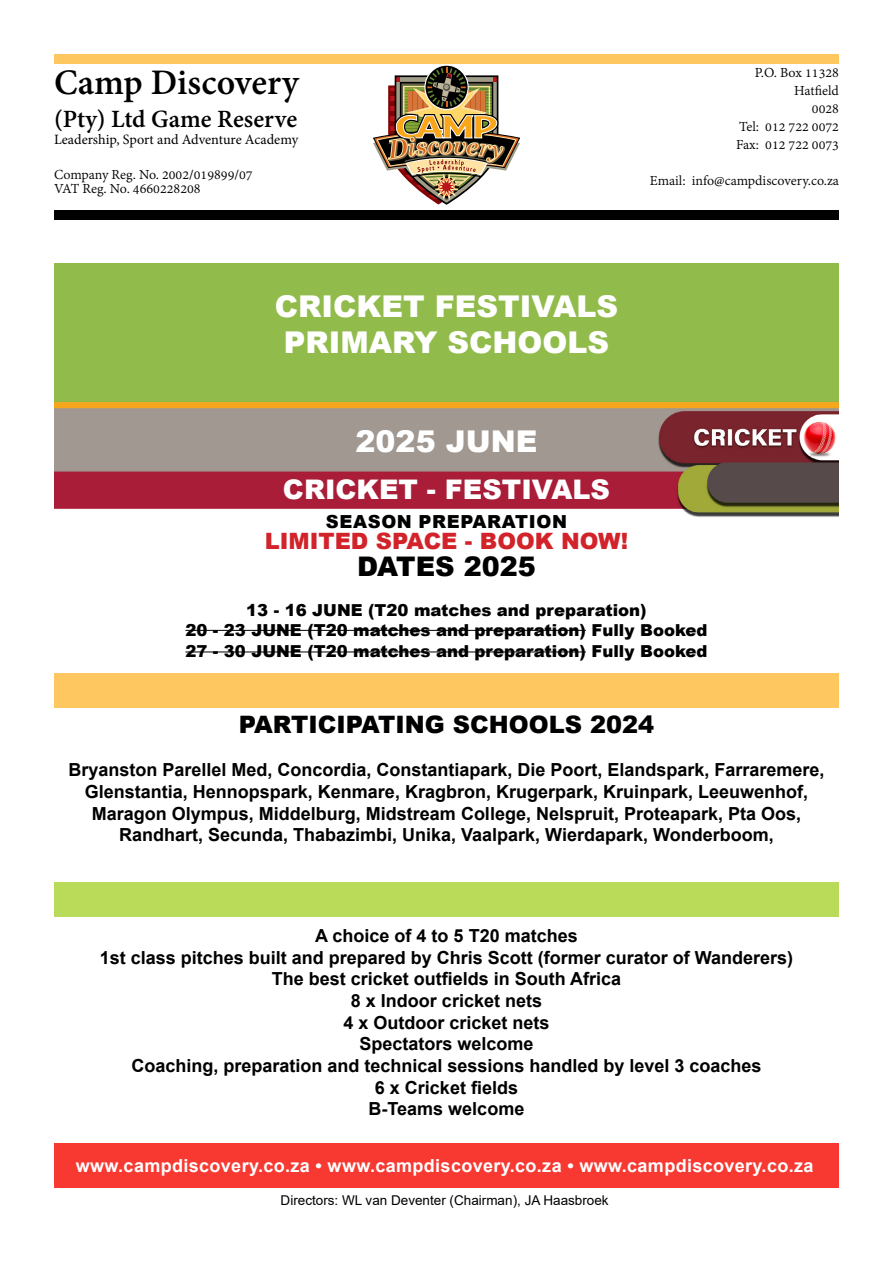
<style>
.page{position:relative;width:893px;height:1263px;background:#fff}
.page>*{position:absolute;margin:0;border:0;box-sizing:border-box;transform-origin:0 0}
.t1{font:700 39px "Adobe Devanagari";color:#000}
.t2{font:900 30px/36px "Arial";color:#fff}
.t3{font:700 27px "Adobe Devanagari";color:#000}
.t4{font:900 27px "Arial";color:#fff}
.t5{font:900 27px "Arial";color:#000}
.t6{font:900 24px "Arial";color:#000}
.t7{font:900 22.5px "Arial";color:#d2232a}
.t8{font:700 18px/21.6px "Arial";color:#000;text-align:center}
.t9{font:700 18px "Arial";letter-spacing:.02em;color:#fff}
.t10{font:900 18px "Arial";letter-spacing:.035em;color:#000}
.t11{font:900 16.5px/19.8px "Arial";color:#000;text-align:center}
.t12{font:15px/18px "Adobe Devanagari";color:#000;text-align:right}
.t13{font:14.25px "Minion Pro";letter-spacing:-.005em;color:#000}
.t14{font:13.5px "Arial";color:#000}
</style>
<div class="page">
<img style="left:373px;top:65px;width:147px;height:140px">
<div style="left:54px;top:210px;width:785px;height:9px;background:#000"></div>
<div style="left:54px;top:54px;width:785px;height:9px;background:#ffc75f"></div>
<div style="left:54px;top:263px;width:785px;height:140px;background:#91bc4b"></div>
<img style="left:54px;top:402px;width:785px;height:115px">
<hr style="left:185px;top:630px;width:401px;height:1px;background:#000">
<hr style="left:185px;top:651px;width:401px;height:1px;background:#000">
<div style="left:54px;top:882px;width:785px;height:34px;background:#b9db59"></div>
<div style="left:54px;top:673px;width:785px;height:35px;background:#ffc75f"></div>
<div style="left:54px;top:1144px;width:785px;height:44px;background:#f83931"></div>
<h1 class="t1" style="left:54px;top:60px;width:247px">Camp Discovery</h1>
<h3 class="t3" style="left:54px;top:103px;width:245px">(Pty) Ltd Game Reserve</h3>
<p class="t13" style="left:54px;top:130px;width:246px">Leadership, Sport and Adventure Academy</p>
<p class="t12" style="left:54px;top:169px;width:200px;line-height:13.5px;text-align:left">Company Reg. No. 2002/019899/07<br>VAT Reg. No. 4660228208</p>
<p class="t12" style="left:736px;top:65px;width:104px">P.O. Box 11328<br>Hatfield<br>0028<br>Tel: 012 722 0072<br>Fax: 012 722 0073</p>
<p class="t12" style="left:650px;top:173px;width:191px">Email: info@campdiscovery.co.za</p>
<h2 class="t2" style="left:275px;top:288px;width:345px">CRICKET FESTIVALS<br>PRIMARY SCHOOLS</h2>
<h2 class="t2" style="left:356px;top:422px;width:183px">2025 JUNE</h2>
<h3 class="t4" style="left:283px;top:470px;width:328px">CRICKET - FESTIVALS</h3>
<p class="t7" style="left:265px;top:524px;width:365px">LIMITED SPACE - BOOK NOW!</p>
<p class="t10" style="left:326px;top:508px;width:243px">SEASON PREPARATION</p>
<h3 class="t5" style="left:357px;top:547px;width:180px">DATES 2025</h3>
<p class="t11" style="left:185px;top:600px;width:524px">13 - 16 JUNE (T20 matches and preparation)<br>20 - 23 JUNE (T20 matches and preparation) Fully Booked</p>
<p class="t11" style="left:185px;top:641px;width:524px">27 - 30 JUNE (T20 matches and preparation) Fully Booked</p>
<h3 class="t6" style="left:239px;top:707px;width:417px">PARTICIPATING SCHOOLS 2024</h3>
<p class="t8" style="left:68px;top:759px;width:758px">Bryanston Parellel Med, Concordia, Constantiapark, Die Poort, Elandspark, Farraremere, Glenstantia, Hennopspark, Kenmare, Kragbron, Krugerpark, Kruinpark, Leeuwenhof, Maragon Olympus, Middelburg, Midstream College, Nelspruit, Proteapark, Pta Oos, Randhart, Secunda, Thabazimbi, Unika, Vaalpark, Wierdapark, Wonderboom,</p>
<p class="t8" style="left:100px;top:925px;width:695px">A choice of 4 to 5 T20 matches<br>1st class pitches built and prepared by Chris Scott (former curator of Wanderers)<br>The best cricket outfields in South Africa<br>8 x Indoor cricket nets<br>4 x Outdoor cricket nets<br>Spectators welcome<br>Coaching, preparation and technical sessions handled by level 3 coaches<br>6 x Cricket fields<br>B-Teams welcome</p>
<p class="t9" style="left:76px;top:1153px;width:739px">www.campdiscovery.co.za • www.campdiscovery.co.za • www.campdiscovery.co.za</p>
<p class="t14" style="left:281px;top:1191px;width:330px">Directors: WL van Deventer (Chairman), JA Haasbroek</p>
</div>
